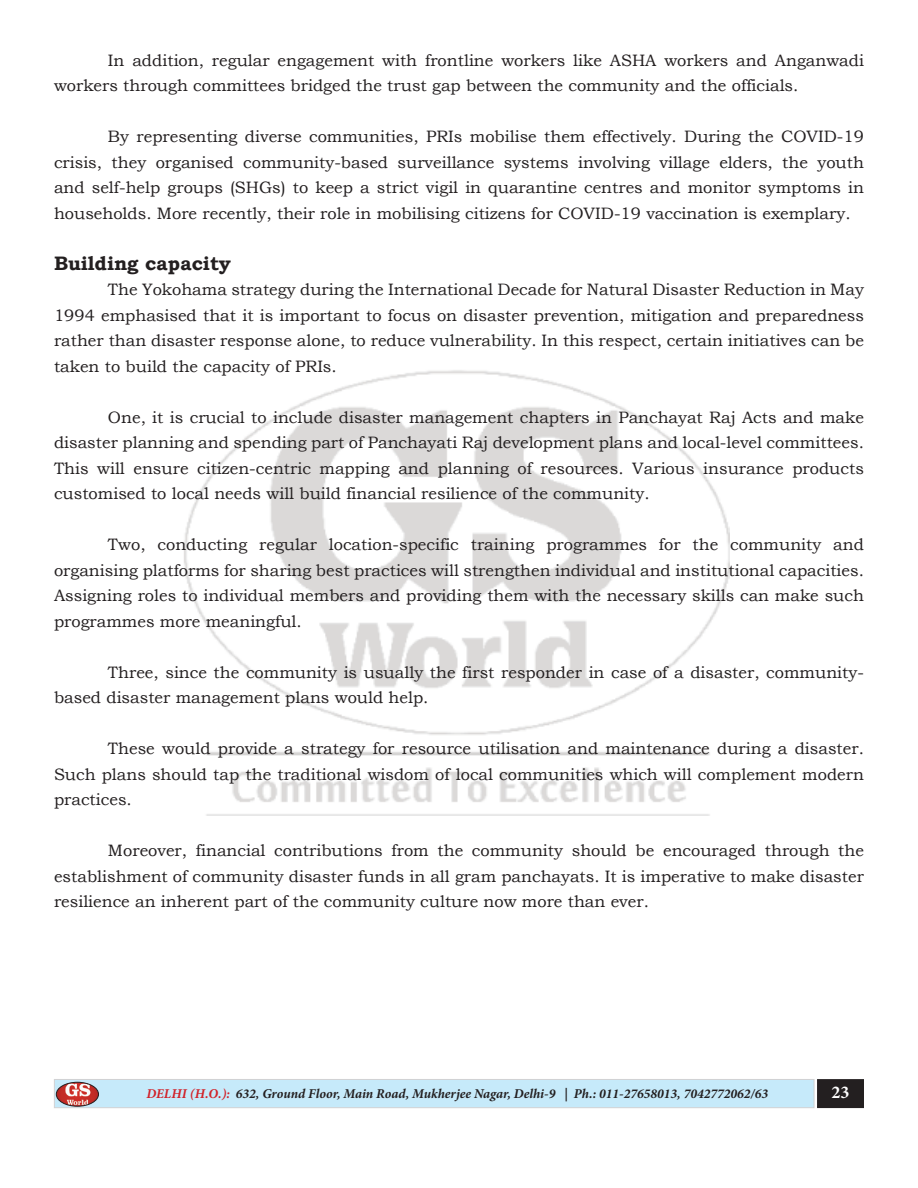
<style>
.page{position:relative;width:918px;height:1188px;background:#fff}
.page>*{position:absolute;margin:0;border:0;box-sizing:border-box;transform-origin:0 0}
.t1{font:700 19.5px "Bookman Old Style";color:#231f20}
.t2{font:700 18px "Minion Pro";color:#fff}
.t3{font:16.5px/25.5px "Bookman Old Style";color:#231f20;text-align:justify}
.t4{font:italic 700 13.5px "Minion Pro";color:#231f20}
.s1{color:#d1232a}
</style>
<div class="page">
<img style="left:184px;top:370px;width:545px;height:445px">
<div style="left:54px;top:1079px;width:760px;height:29px;background:#c6eafa;border:1px solid #d1d2d4"></div>
<div style="left:818px;top:1080px;width:45px;height:27px;background:#231f20"></div>
<div style="left:817px;top:1079px;width:47px;height:29px;border:2px solid #231f20"></div>
<img style="left:56px;top:1082px;width:43px;height:24px">
<div style="left:56px;top:1082px;width:43px;height:24px;border:1px solid #231f20;border-radius:50%"></div>
<p class="t3" style="left:54px;top:48px;width:811px;text-indent:54px">In addition, regular engagement with frontline workers like ASHA workers and Anganwadi workers through committees bridged the trust gap between the community and the officials.</p>
<p class="t3" style="left:54px;top:124px;width:812px;text-indent:54px">By representing diverse communities, PRIs mobilise them effectively. During the COVID-19 crisis, they organised community-based surveillance systems involving village elders, the youth and self-help groups (SHGs) to keep a strict vigil in quarantine centres and monitor symptoms in households. More recently, their role in mobilising citizens for COVID-19 vaccination is exemplary.</p>
<p class="t1" style="left:54px;top:249px;width:179px">Building capacity</p>
<p class="t3" style="left:54px;top:277px;width:812px;text-indent:54px">The Yokohama strategy during the International Decade for Natural Disaster Reduction in May 1994 emphasised that it is important to focus on disaster prevention, mitigation and preparedness rather than disaster response alone, to reduce vulnerability. In this respect, certain initiatives can be taken to build the capacity of PRIs.</p>
<p class="t3" style="left:54px;top:404px;width:812px;text-indent:54px">One, it is crucial to include disaster management chapters in Panchayat Raj Acts and make disaster planning and spending part of Panchayati Raj development plans and local-level committees.<br>This will ensure citizen-centric mapping and planning of resources. Various insurance products customised to local needs will build financial resilience of the community.</p>
<p class="t3" style="left:54px;top:532px;width:812px;text-indent:54px">Two, conducting regular location-specific training programmes for the community and organising platforms for sharing best practices will strengthen individual and institutional capacities.<br>Assigning roles to individual members and providing them with the necessary skills can make such programmes more meaningful.</p>
<p class="t3" style="left:54px;top:659px;width:812px;text-indent:54px">Three, since the community is usually the first responder in case of a disaster, community&shy;based disaster management plans would help.</p>
<p class="t3" style="left:54px;top:736px;width:812px;text-indent:54px">These would provide a strategy for resource utilisation and maintenance during a disaster.<br>Such plans should tap the traditional wisdom of local communities which will complement modern practices.</p>
<p class="t3" style="left:54px;top:838px;width:812px;text-indent:54px">Moreover, financial contributions from the community should be encouraged through the establishment of community disaster funds in all gram panchayats. It is imperative to make disaster resilience an inherent part of the community culture now more than ever.</p>
<p class="t4" style="left:146px;top:1085px;width:623px"><span class="s1">DELHI (H.O.):</span> 632, Ground Floor, Main Road, Mukherjee Nagar, Delhi-9 | Ph.: 011-27658013, 7042772062/63</p>
<p class="t2" style="left:832px;top:1079px;width:19px">23</p>
</div>
